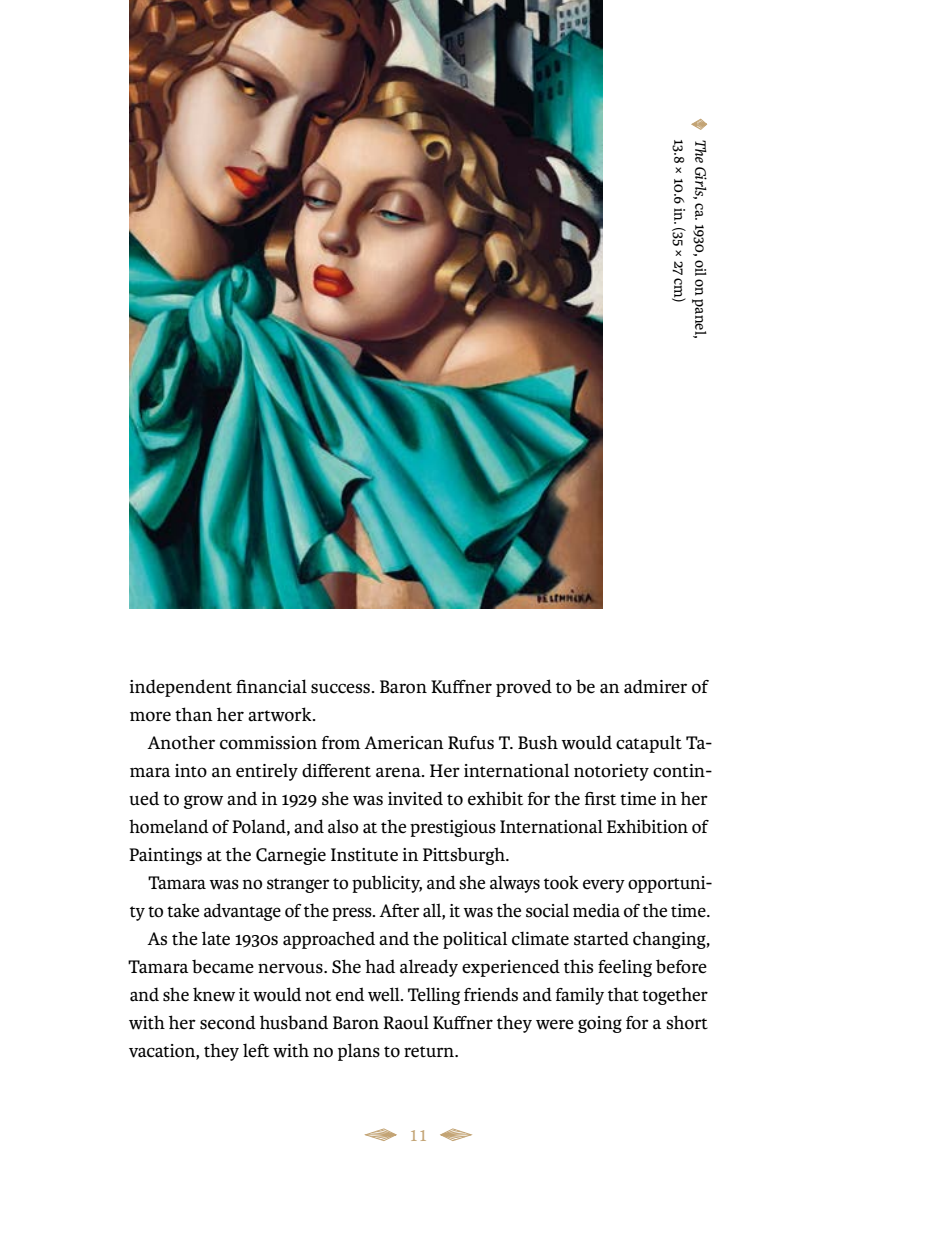
<style>
.page{position:relative;width:943px;height:1241px;background:#fff}
.page>*{position:absolute;margin:0;border:0;box-sizing:border-box;transform-origin:0 0}
.t1{font:19.25px/28px "Karmina";color:#000}
.t2{font:17.5px "Karmina";color:#c3a475}
.t3{font:15.75px/21px "Karmina";color:#000}
.s1{font-style:italic}
</style>
<div class="page">
<svg style="left:365px;top:1128px;width:32px;height:12px"></svg>
<svg style="left:440px;top:1128px;width:31px;height:12px"></svg>
<img style="left:129px;top:0;width:473px;height:608px">
<svg style="left:691px;top:119px;width:15px;height:11px"></svg>
<p class="t3" style="left:710px;top:138px;width:201px;rotate:90deg"><span class="s1">The Girls</span>, ca. 1930, oil on panel,<br>13.8 × 10.6 in. (35 × 27 cm)</p>
<p class="t1" style="left:130px;top:672px;width:580px">independent financial success. Baron Kuffner proved to be an admirer of more than her artwork.</p>
<p class="t1" style="left:129px;top:728px;width:584px;text-indent:19px">Another commission from American Rufus T. Bush would catapult Ta&shy;mara into an entirely different arena. Her international notoriety contin&shy;ued to grow and in 1929 she was invited to exhibit for the first time in her homeland of Poland, and also at the prestigious International Exhibition of Paintings at the Carnegie Institute in Pittsburgh.</p>
<p class="t1" style="left:148px;top:868px;width:565px">Tamara was no stranger to publicity, and she always took every opportuni-</p>
<p class="t1" style="left:130px;top:896px;width:582px">ty to take advantage of the press. After all, it was the social media of the time.</p>
<p class="t1" style="left:148px;top:924px;width:564px">As the late 1930s approached and the political climate started changing,</p>
<p class="t1" style="left:128px;top:952px;width:580px">Tamara became nervous. She had already experienced this feeling before</p>
<p class="t1" style="left:130px;top:980px;width:579px">and she knew it would not end well. Telling friends and family that together</p>
<p class="t1" style="left:129px;top:1008px;width:580px">with her second husband Baron Raoul Kuffner they were going for a short</p>
<p class="t1" style="left:129px;top:1036px;width:331px">vacation, they left with no plans to return.</p>
<p class="t2" style="left:409px;top:1125px;width:20px">11</p>
</div>
